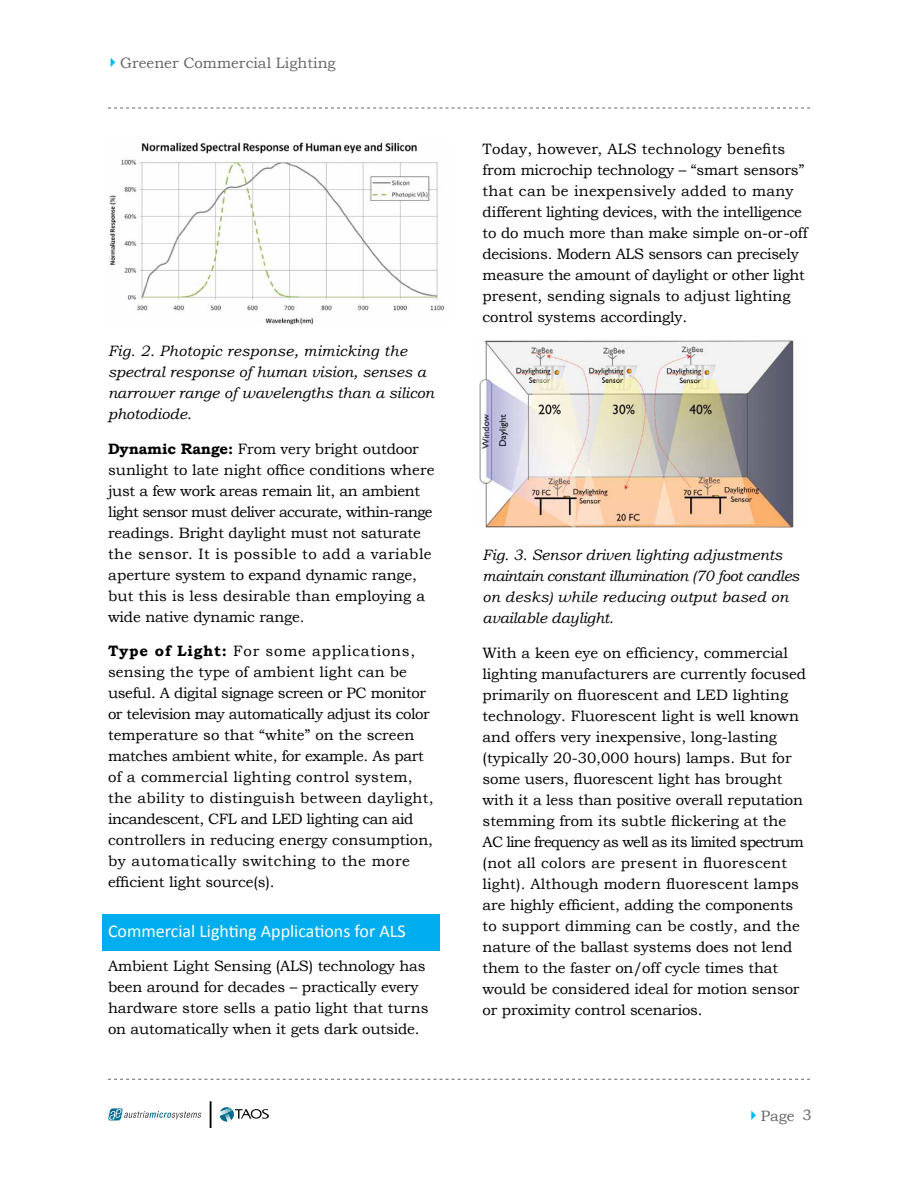
<style>
.page{position:relative;width:918px;height:1188px;background:#fff}
.page>*{position:absolute;margin:0;border:0;box-sizing:border-box;transform-origin:0 0}
.t1{font:18px "Calibri";color:#fff}
.t2{font:15px/21px "Bookman Old Style";letter-spacing:-.01em;color:#000}
.t3{font:italic 15px/21px "Bookman Old Style";color:#000}
.t4{font:15px "Bookman Old Style";color:#636466}
.s1{color:#00bdf2}
.s2{font-weight:700}
</style>
<div class="page">
<div style="left:102px;top:914px;width:338px;height:36px;background:#00aeef"></div>
<img style="left:479px;top:340px;width:315px;height:188px">
<svg style="left:108px;top:1108px;width:93px;height:13px"></svg>
<hr style="left:210px;top:1101px;width:2px;height:27px;background:#000">
<svg style="left:219px;top:1107px;width:50px;height:15px"></svg>
<img style="left:109px;top:142px;width:336px;height:183px">
<svg style="left:108px;top:108px;width:702px;height:1px"></svg>
<svg style="left:108px;top:1079px;width:702px;height:1px"></svg>
<p class="t4" style="left:105px;top:54px;width:232px"><span class="s1">✔</span>Greener Commercial Lighting</p>
<p class="t3" style="left:108px;top:341px;width:328px">Fig. 2. Photopic response, mimicking the spectral response of human vision, senses a narrower range of wavelengths than a silicon photodiode.</p>
<p class="t2" style="left:108px;top:438px;width:328px"><span class="s2">Dynamic Range:</span> From very bright outdoor sunlight to late night office conditions where just a few work areas remain lit, an ambient light sensor must deliver accurate, within-range readings. Bright daylight must not saturate the sensor. It is possible to add a variable aperture system to expand dynamic range, but this is less desirable than employing a wide native dynamic range.</p>
<p class="t2" style="left:108px;top:641px;width:327px"><span class="s2">Type of Light:</span> For some applications, sensing the type of ambient light can be useful. A digital signage screen or PC monitor or television may automatically adjust its color temperature so that “white” on the screen matches ambient white, for example. As part of a commercial lighting control system, the ability to distinguish between daylight, incandescent, CFL and LED lighting can aid controllers in reducing energy consumption, by automatically switching to the more efficient light source(s).</p>
<p class="t1" style="left:108px;top:920px;width:299px">Commercial Lighting Applications for ALS</p>
<p class="t2" style="left:108px;top:956px;width:322px">Ambient Light Sensing (ALS) technology has been around for decades – practically every hardware store sells a patio light that turns on automatically when it gets dark outside.</p>
<p class="t2" style="left:483px;top:138px;width:327px">Today, however, ALS technology benefits from microchip technology – “smart sensors” that can be inexpensively added to many different lighting devices, with the intelligence to do much more than make simple on-or-off decisions. Modern ALS sensors can precisely measure the amount of daylight or other light present, sending signals to adjust lighting control systems accordingly.</p>
<p class="t3" style="left:483px;top:545px;width:318px">Fig. 3. Sensor driven lighting adjustments maintain constant illumination (70 foot candles on desks) while reducing output based on available daylight.</p>
<p class="t2" style="left:483px;top:642px;width:325px">With a keen eye on efficiency, commercial lighting manufacturers are currently focused primarily on fluorescent and LED lighting technology. Fluorescent light is well known and offers very inexpensive, long-lasting (typically 20-30,000 hours) lamps. But for some users, fluorescent light has brought with it a less than positive overall reputation stemming from its subtle flickering at the AC line frequency as well as its limited spectrum (not all colors are present in fluorescent light). Although modern fluorescent lamps are highly efficient, adding the components to support dimming can be costly, and the nature of the ballast systems does not lend them to the faster on/off cycle times that would be considered ideal for motion sensor or proximity control scenarios.</p>
<p class="t4" style="left:746px;top:1107px;width:67px"><span class="s1">✔</span>Page 3</p>
</div>
